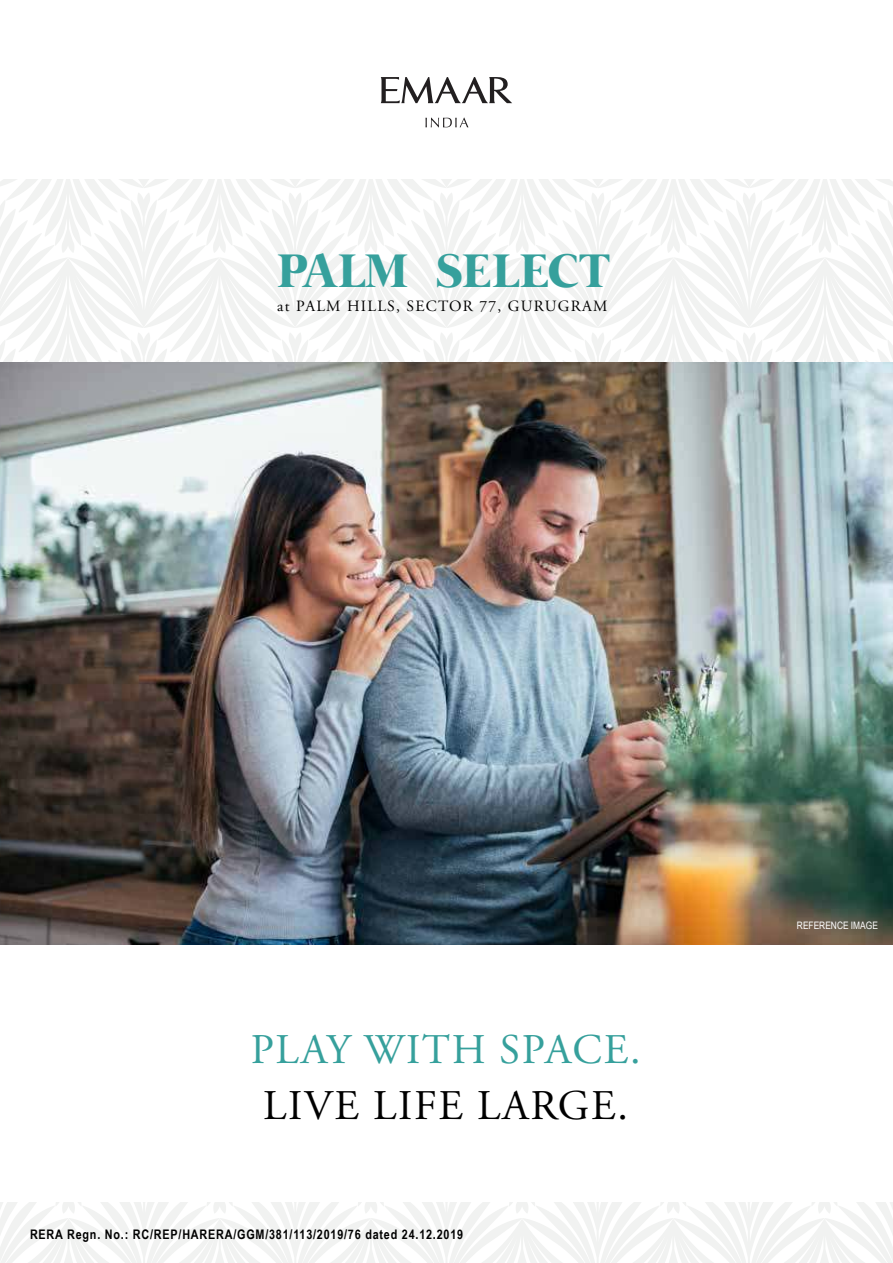
<style>
.page{position:relative;width:893px;height:1263px;background:#fff}
.page>*{position:absolute;margin:0;border:0;box-sizing:border-box;transform-origin:0 0}
.t1{font:700 48.45px "Mermaid";letter-spacing:.01em;color:#36a09c}
.t2{font:42.15px "Adobe Garamond Pro";letter-spacing:.04em;color:#36a09c}
.t3{font:42.15px "Adobe Garamond Pro";letter-spacing:.04em;color:#000}
.t4{font:15.6px "Adobe Garamond Pro";letter-spacing:.08em;color:#000}
.t5{font:700 13.2px "Arial Narrow";letter-spacing:.06em;color:#000}
.t6{font:10.2px "Arial Narrow";color:#fff}
</style>
<div class="page">
<svg style="left:0;top:180px;width:893px;height:182px"></svg>
<svg style="left:0;top:1203px;width:893px;height:60px"></svg>
<svg style="left:425px;top:118px;width:43px;height:10px"></svg>
<svg style="left:381px;top:77px;width:131px;height:26px"></svg>
<img style="left:0;top:362px;width:893px;height:582px">
<h1 class="t1" style="left:278px;top:242px;width:334px">PALM SELECT</h1>
<p class="t4" style="left:277px;top:300px;width:332px">at PALM HILLS, SECTOR 77, GURUGRAM</p>
<h2 class="t2" style="left:251px;top:1031px;width:391px">PLAY WITH SPACE.</h2>
<h2 class="t3" style="left:263px;top:1087px;width:366px">LIVE LIFE LARGE.</h2>
<p class="t5" style="left:30px;top:1229px;width:435px">RERA Regn. No.: RC/REP/HARERA/GGM/381/113/2019/76 dated 24.12.2019</p>
<p class="t6" style="left:797px;top:922px;width:83px">REFERENCE IMAGE</p>
</div>
